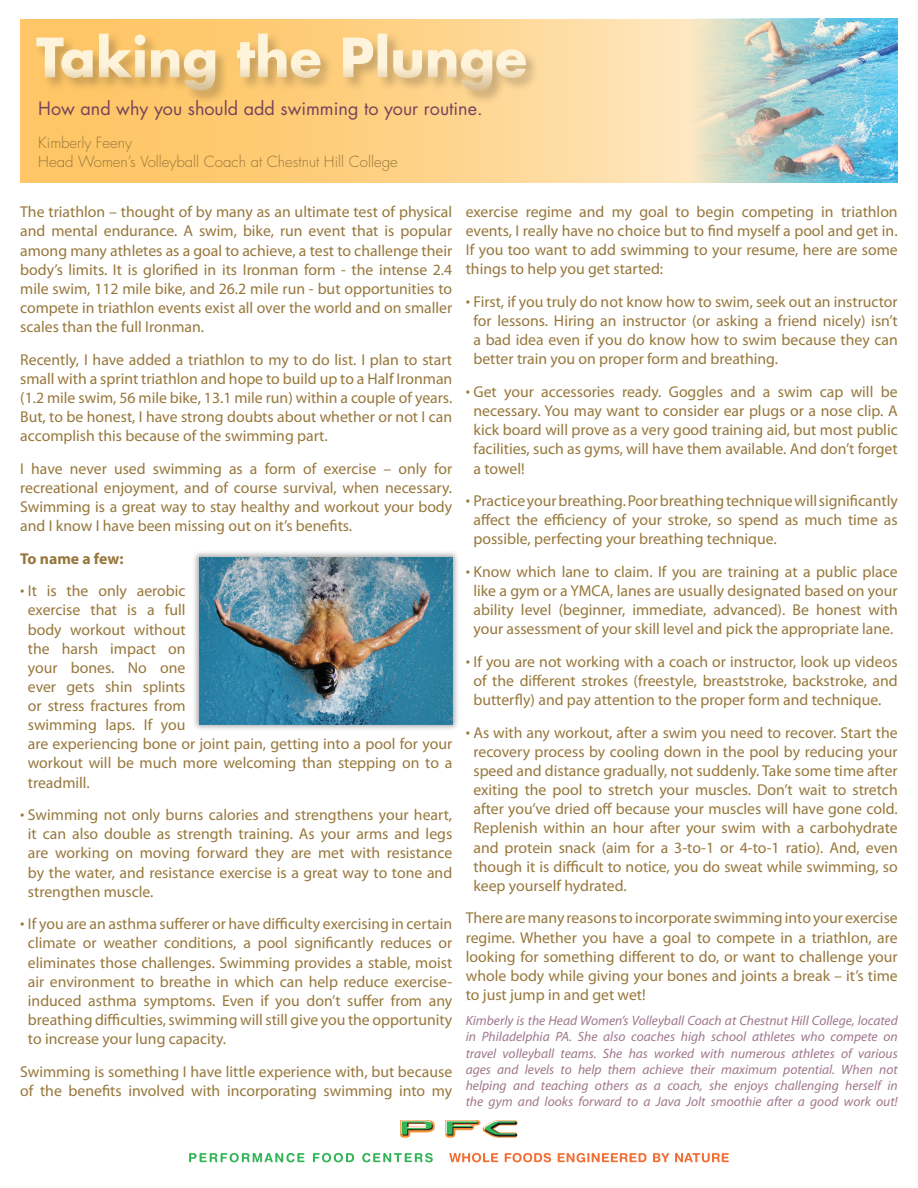
<style>
.page{position:relative;width:918px;height:1188px;background:#fff}
.page>*{position:absolute;margin:0;border:0;box-sizing:border-box;transform-origin:0 0}
.t1{font:700 52.5px "Futura";color:#fff}
.t2{font:18px "Futura";color:#76435c}
.t3{font:15.75px/19px "Myriad Pro";color:#97773b;text-align:justify}
.t4{font:300 15px/19.5px "Futura";color:#97773b}
.t5{font:italic 13.5px/16.2px "Myriad Pro";color:#9f778b;text-align:justify}
.s1{font-weight:700}
</style>
<div class="page">
<svg style="left:20px;top:19px;width:670px;height:163px;background:#fed38b"></svg>
<img style="left:690px;top:19px;width:208px;height:163px">
<svg style="left:445px;top:1120px;width:73px;height:18px"></svg>
<svg style="left:400px;top:1120px;width:35px;height:18px"></svg>
<svg style="left:189px;top:1153px;width:116px;height:9px"></svg>
<svg style="left:313px;top:1153px;width:41px;height:9px"></svg>
<svg style="left:362px;top:1153px;width:71px;height:9px"></svg>
<svg style="left:449px;top:1153px;width:49px;height:9px"></svg>
<svg style="left:505px;top:1153px;width:46px;height:9px"></svg>
<svg style="left:558px;top:1153px;width:89px;height:9px"></svg>
<svg style="left:653px;top:1153px;width:16px;height:9px"></svg>
<svg style="left:675px;top:1153px;width:54px;height:9px"></svg>
<div style="left:192px;top:550px;width:268px;height:181px;background:#231f20;opacity:.35"></div>
<img style="left:199px;top:557px;width:253px;height:167px">
<div style="left:34px;top:32px;width:506px;height:73px;background:#231f20;opacity:.25"></div>
<h1 class="t1" style="left:36px;top:21px;width:493px">Taking the Plunge</h1>
<p class="t2" style="left:38px;top:96px;width:446px">How and why you should add swimming to your routine.</p>
<p class="t4" style="left:38px;top:133px;width:361px">Kimberly Feeny<br>Head Women’s Volleyball Coach at Chestnut Hill College</p>
<p class="t3" style="left:20px;top:202px;width:434px">The triathlon – thought of by many as an ultimate test of physical and mental endurance. A swim, bike, run event that is popular among many athletes as a goal to achieve, a test to challenge their body’s limits. It is glorified in its Ironman form - the intense 2.4 mile swim, 112 mile bike, and 26.2 mile run - but opportunities to compete in triathlon events exist all over the world and on smaller scales than the full Ironman.</p>
<p class="t3" style="left:20px;top:350px;width:434px">Recently, I have added a triathlon to my to do list. I plan to start small with a sprint triathlon and hope to build up to a Half Ironman (1.2 mile swim, 56 mile bike, 13.1 mile run) within a couple of years.<br>But, to be honest, I have strong doubts about whether or not I can accomplish this because of the swimming part.</p>
<p class="t3" style="left:20px;top:459px;width:434px">I have never used swimming as a form of exercise – only for recreational enjoyment, and of course survival, when necessary.<br>Swimming is a great way to stay healthy and workout your body and I know I have been missing out on it’s benefits.</p>
<p class="t3" style="left:20px;top:542px;width:167px;line-height:32.5px"><span class="s1">To name a few:<br>·</span> It is the only aerobic</p>
<p class="t3" style="left:28px;top:600px;width:426px;text-align:left">exercise that is a full<br>body workout without<br>the harsh impact on<br>your bones. No one<br>ever gets shin splints<br>or stress fractures from<br>swimming laps. If you<br>are experiencing bone or joint pain, getting into a pool for your workout will be much more welcoming than stepping on to a treadmill.</p>
<p class="t3" style="left:28px;top:805px;width:426px;text-indent:-8px"><span class="s1">·</span> Swimming not only burns calories and strengthens your heart, it can also double as strength training. As your arms and legs are working on moving forward they are met with resistance by the water, and resistance exercise is a great way to tone and strengthen muscle.</p>
<p class="t3" style="left:28px;top:914px;width:426px;text-indent:-8px"><span class="s1">·</span> If you are an asthma sufferer or have difficulty exercising in certain climate or weather conditions, a pool significantly reduces or eliminates those challenges. Swimming provides a stable, moist air environment to breathe in which can help reduce exercise&shy;induced asthma symptoms. Even if you don’t suffer from any breathing difficulties, swimming will still give you the opportunity to increase your lung capacity.</p>
<p class="t3" style="left:20px;top:1062px;width:434px">Swimming is something I have little experience with, but because of the benefits involved with incorporating swimming into my</p>
<p class="t3" style="left:466px;top:202px;width:434px">exercise regime and my goal to begin competing in triathlon events, I really have no choice but to find myself a pool and get in.<br>If you too want to add swimming to your resume, here are some things to help you get started:</p>
<p class="t3" style="left:473px;top:292px;width:426px;text-indent:-8px"><span class="s1">·</span> First, if you truly do not know how to swim, seek out an instructor for lessons. Hiring an instructor (or asking a friend nicely) isn’t a bad idea even if you do know how to swim because they can better train you on proper form and breathing.</p>
<p class="t3" style="left:473px;top:382px;width:426px;text-indent:-8px"><span class="s1">·</span> Get your accessories ready. Goggles and a swim cap will be necessary. You may want to consider ear plugs or a nose clip. A kick board will prove as a very good training aid, but most public facilities, such as gyms, will have them available. And don’t forget a towel!</p>
<p class="t3" style="left:473px;top:491px;width:426px;text-indent:-8px"><span class="s1">·</span> Practice your breathing. Poor breathing technique will significantly affect the efficiency of your stroke, so spend as much time as possible, perfecting your breathing technique.</p>
<p class="t3" style="left:466px;top:562px;width:434px;text-align:center"><span class="s1">·</span> Know which lane to claim. If you are training at a public place like a gym or a YMCA, lanes are usually designated based on your ability level (beginner, immediate, advanced). Be honest with your assessment of your skill level and pick the appropriate lane.</p>
<p class="t3" style="left:466px;top:652px;width:434px;text-align:center"><span class="s1">·</span> If you are not working with a coach or instructor, look up videos of the different strokes (freestyle, breaststroke, backstroke, and butterfly) and pay attention to the proper form and technique.</p>
<p class="t3" style="left:473px;top:723px;width:426px;text-indent:-8px"><span class="s1">·</span> As with any workout, after a swim you need to recover. Start the recovery process by cooling down in the pool by reducing your speed and distance gradually, not suddenly. Take some time after exiting the pool to stretch your muscles. Don’t wait to stretch after you’ve dried off because your muscles will have gone cold.<br>Replenish within an hour after your swim with a carbohydrate and protein snack (aim for a 3-to-1 or 4-to-1 ratio). And, even though it is difficult to notice, you do sweat while swimming, so keep yourself hydrated.</p>
<p class="t3" style="left:466px;top:908px;width:434px">There are many reasons to incorporate swimming into your exercise regime. Whether you have a goal to compete in a triathlon, are looking for something different to do, or want to challenge your whole body while giving your bones and joints a break – it’s time to just jump in and get wet!</p>
<p class="t5" style="left:466px;top:1012px;width:434px">Kimberly is the Head Women’s Volleyball Coach at Chestnut Hill College, located in Philadelphia PA. She also coaches high school athletes who compete on travel volleyball teams. She has worked with numerous athletes of various ages and levels to help them achieve their maximum potential. When not helping and teaching others as a coach, she enjoys challenging herself in the gym and looks forward to a Java Jolt smoothie after a good work out!</p>
</div>
